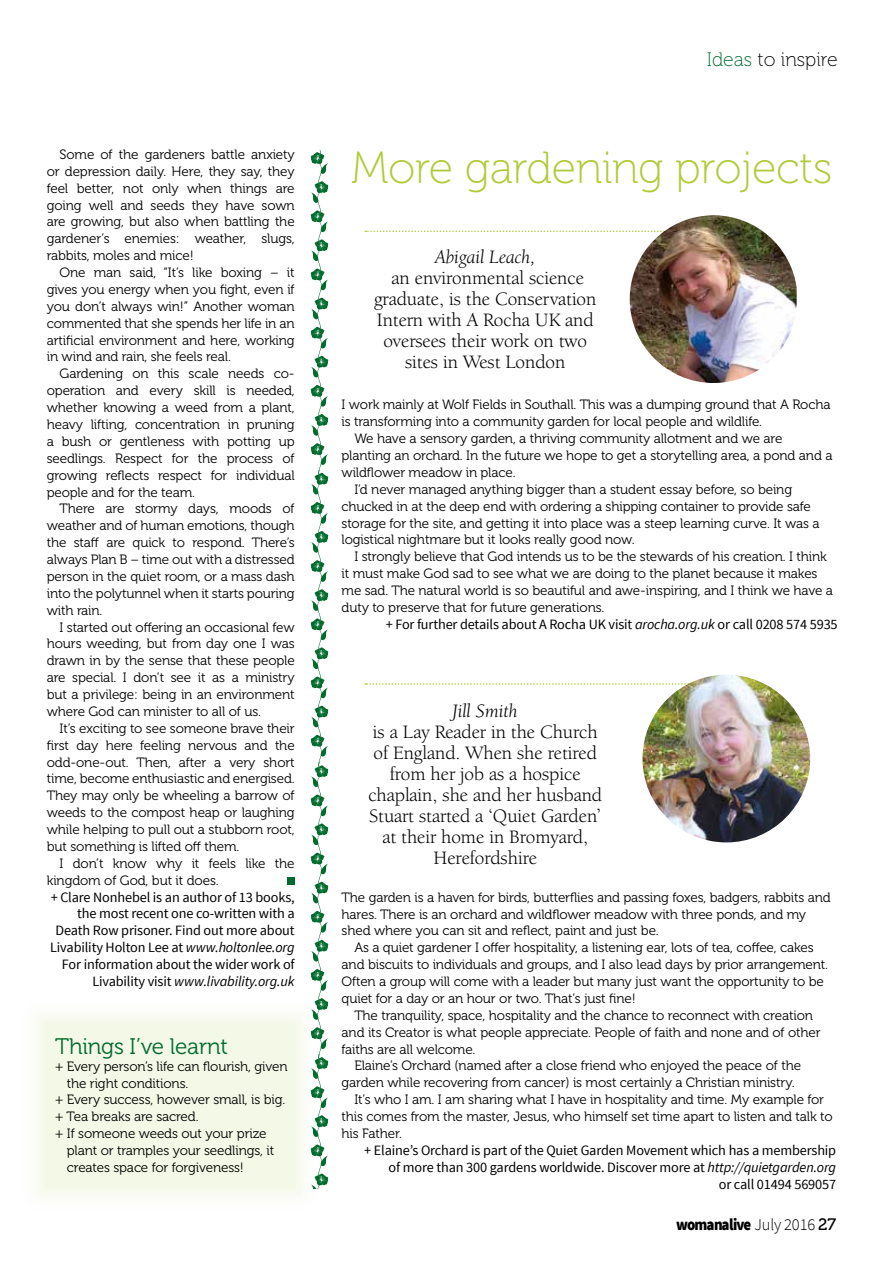
<style>
.page{position:relative;width:893px;height:1263px;background:#fff}
.page>*{position:absolute;margin:0;border:0;box-sizing:border-box;transform-origin:0 0}
.t1{font:45px "Museo 100";letter-spacing:-.01em;color:#afcb37}
.t2{font:22.5px "Museo 300";letter-spacing:-.01em;color:#006b2d}
.t3{font:19.5px/21px "Berkeley Oldstyle IT Cby BT";color:#000;text-align:center}
.t4{font:italic 19.5px "Berkeley Oldstyle IT Cby BT";color:#000}
.t5{font:19.5px "Museo 100";color:#000}
.t6{font:900 16.5px "Source Sans Pro";letter-spacing:-.055em;color:#000;scale:.9 1}
.t7{font:14.25px/16.8px "Source Sans Pro";letter-spacing:-.01em;color:#000;text-align:right}
.t8{font:13.5px/16.8px "Museo 300";letter-spacing:-.01em;color:#000;text-align:justify}
.s1{font-style:italic}
.s2{color:#006b2d}
.s3{font-weight:300}
.s4{font-family:"Museo 500";font-weight:400}
</style>
<div class="page">
<svg style="left:365px;top:231px;width:265px;height:1px"></svg>
<svg style="left:365px;top:683px;width:324px;height:2px"></svg>
<svg style="left:21px;top:999px;width:299px;height:213px;fill:#f4f8e7"></svg>
<svg style="left:311px;top:151px;width:17px;height:1037px"></svg>
<img style="left:630px;top:215px;width:167px;height:168px">
<img style="left:642px;top:675px;width:168px;height:167px;border-radius:84px">
<div style="left:288px;top:878px;width:7px;height:7px;background:#006b2d"></div>
<p class="t8" style="left:47px;top:146px;width:249px;text-indent:13px">Some of the gardeners battle anxiety or depression daily. Here, they say, they feel better, not only when things are going well and seeds they have sown are growing, but also when battling the gardener’s enemies: weather, slugs, rabbits, moles and mice!</p>
<p class="t8" style="left:47px;top:264px;width:249px;text-indent:13px">One man said, “It’s like boxing – it gives you energy when you fight, even if you don’t always win!” Another woman commented that she spends her life in an artificial environment and here, working in wind and rain, she feels real.</p>
<p class="t8" style="left:47px;top:366px;width:249px;text-indent:13px">Gardening on this scale needs co&shy;operation and every skill is needed, whether knowing a weed from a plant, heavy lifting, concentration in pruning a bush or gentleness with potting up seedlings. Respect for the process of growing reflects respect for individual people and for the team.</p>
<p class="t8" style="left:47px;top:501px;width:249px;text-indent:13px">There are stormy days, moods of weather and of human emotions, though the staff are quick to respond. There’s always Plan B – time out with a distressed person in the quiet room, or a mass dash into the polytunnel when it starts pouring with rain.</p>
<p class="t8" style="left:47px;top:619px;width:249px;text-indent:13px">I started out offering an occasional few hours weeding, but from day one I was drawn in by the sense that these people are special. I don’t see it as a ministry but a privilege: being in an environment where God can minister to all of us.</p>
<p class="t8" style="left:47px;top:720px;width:249px;text-indent:13px">It’s exciting to see someone brave their first day here feeling nervous and the odd-one-out. Then, after a very short time, become enthusiastic and energised.<br>They may only be wheeling a barrow of weeds to the compost heap or laughing while helping to pull out a stubborn root, but something is lifted off them.</p>
<p class="t8" style="left:47px;top:855px;width:249px;text-indent:13px">I don’t know why it feels like the kingdom of God, but it does.</p>
<p class="t7" style="left:50px;top:889px;width:246px">+ Clare Nonhebel is an author of 13 books, the most recent one co-written with a Death Row prisoner. Find out more about Livability Holton Lee at <span class="s1">www.holtonlee.org </span>For information about the wider work of Livability visit <span class="s1">www.livability.org.uk</span></p>
<h2 class="t2" style="left:55px;top:1034px;width:174px">Things I’ve learnt</h2>
<p class="t8" style="left:55px;top:1058px;width:234px">+ Every person’s life can flourish, given</p>
<p class="t8" style="left:67px;top:1075px;width:123px">the right conditions.</p>
<p class="t8" style="left:55px;top:1092px;width:232px">+ Every success, however small, is big.</p>
<p class="t8" style="left:55px;top:1108px;width:145px">+ Tea breaks are sacred.</p>
<p class="t8" style="left:55px;top:1125px;width:213px">+ If someone weeds out your prize</p>
<p class="t8" style="left:67px;top:1142px;width:209px">plant or tramples your seedlings, it</p>
<p class="t8" style="left:67px;top:1159px;width:179px">creates space for forgiveness!</p>
<h3 class="t5" style="left:707px;top:49px;width:132px"><span class="s2">Ideas</span> to inspire</h3>
<h1 class="t1" style="left:351px;top:143px;width:483px">More gardening projects</h1>
<h3 class="t4" style="left:435px;top:245px;width:102px">Abigail Leach,</h3>
<h3 class="t3" style="left:374px;top:267px;width:224px">an environmental science graduate, is the Conservation<br>Intern with A Rocha UK and oversees their work on two sites in West London</h3>
<p class="t8" style="left:342px;top:397px;width:490px">I work mainly at Wolf Fields in Southall. This was a dumping ground that A Rocha</p>
<p class="t8" style="left:342px;top:413px;width:422px">is transforming into a community garden for local people and wildlife.</p>
<p class="t8" style="left:354px;top:430px;width:430px">We have a sensory garden, a thriving community allotment and we are</p>
<p class="t8" style="left:342px;top:447px;width:492px">planting an orchard. In the future we hope to get a storytelling area, a pond and a</p>
<p class="t8" style="left:342px;top:464px;width:176px">wildflower meadow in place.</p>
<p class="t8" style="left:354px;top:481px;width:439px">I’d never managed anything bigger than a student essay before, so being</p>
<p class="t8" style="left:342px;top:498px;width:471px">chucked in at the deep end with ordering a shipping container to provide safe</p>
<p class="t8" style="left:342px;top:515px;width:480px">storage for the site, and getting it into place was a steep learning curve. It was a</p>
<p class="t8" style="left:342px;top:532px;width:295px">logistical nightmare but it looks really good now.</p>
<p class="t8" style="left:354px;top:548px;width:474px">I strongly believe that God intends us to be the stewards of his creation. I think</p>
<p class="t8" style="left:342px;top:565px;width:477px">it must make God sad to see what we are doing to the planet because it makes</p>
<p class="t8" style="left:342px;top:582px;width:493px">me sad. The natural world is so beautiful and awe-inspiring, and I think we have a</p>
<p class="t8" style="left:342px;top:599px;width:264px">duty to preserve that for future generations.</p>
<p class="t7" style="left:386px;top:616px;width:453px">+ For further details about A Rocha UK visit <span class="s1">arocha.org.uk</span> or call 0208 574 5935</p>
<h3 class="t4" style="left:452px;top:699px;width:67px">Jill Smith</h3>
<h3 class="t3" style="left:368px;top:721px;width:235px">is a Lay Reader in the Church of England. When she retired from her job as a hospice chaplain, she and her husband<br>Stuart started a ‘Quiet Garden’ at their home in Bromyard,<br>Herefordshire</h3>
<p class="t8" style="left:342px;top:889px;width:491px;text-align:left">The garden is a haven for birds, butterflies and passing foxes, badgers, rabbits and hares. There is an orchard and wildflower meadow with three ponds, and my shed where you can sit and reflect, paint and just be.</p>
<p class="t8" style="left:342px;top:939px;width:488px;text-align:left;text-indent:13px">As a quiet gardener I offer hospitality, a listening ear, lots of tea, coffee, cakes and biscuits to individuals and groups, and I also lead days by prior arrangement.<br>Often a group will come with a leader but many just want the opportunity to be quiet for a day or an hour or two. That’s just fine!</p>
<p class="t8" style="left:342px;top:1007px;width:480px;text-align:left;text-indent:13px">The tranquility, space, hospitality and the chance to reconnect with creation and its Creator is what people appreciate. People of faith and none and of other faiths are all welcome.</p>
<p class="t8" style="left:354px;top:1058px;width:448px">Elaine’s Orchard (named after a close friend who enjoyed the peace of the</p>
<p class="t8" style="left:342px;top:1074px;width:455px">garden while recovering from cancer) is most certainly a Christian ministry.</p>
<p class="t8" style="left:354px;top:1091px;width:471px">It’s who I am. I am sharing what I have in hospitality and time. My example for</p>
<p class="t8" style="left:342px;top:1108px;width:493px">this comes from the master, Jesus, who himself set time apart to listen and talk to</p>
<p class="t8" style="left:342px;top:1125px;width:62px">his Father.</p>
<p class="t7" style="left:364px;top:1142px;width:473px">+ Elaine’s Orchard is part of the Quiet Garden Movement which has a membership of more than 300 gardens worldwide. Discover more at <span class="s1">http://quietgarden.org<br></span>or call 01494 569057</p>
<p class="t6" style="left:676px;top:1214px;width:179px">womanalive <span class="s3">July 2016</span> <span class="s4">27</span></p>
</div>
